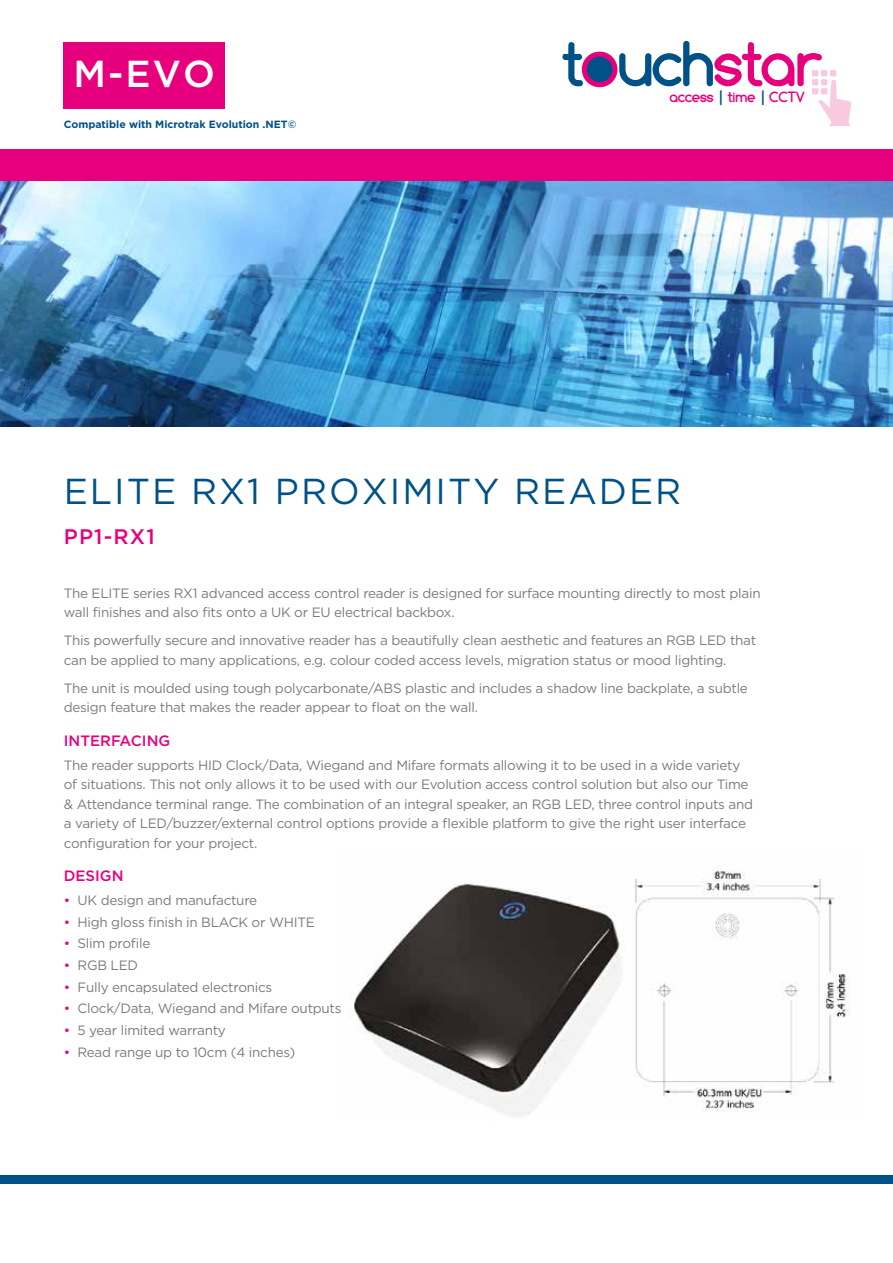
<style>
.page{position:relative;width:893px;height:1263px;background:#fff}
.page>*{position:absolute;margin:0;border:0;box-sizing:border-box;transform-origin:0 0}
.t1{font:500 37.5px "Gotham";color:#fff}
.t2{font:36px "Gotham";letter-spacing:.055em;color:#005187}
.t3{font:500 21px "Gotham";letter-spacing:.055em;color:#e6007d}
.t4{font:500 15px "Gotham";color:#e6007d}
.t5{font:700 14.7px "Comfortaa";letter-spacing:-.01em;color:#e6007d}
.t6{font:13.5px/19.5px "Gotham";letter-spacing:-.02em;color:#7c7b7b}
.t7{font:700 10.5px "Gotham";color:#005187}
.s1{color:#005187}
.s2{color:#e6007d}
</style>
<div class="page">
<img style="left:350px;top:870px;width:500px;height:247px">
<img style="left:0;top:181px;width:893px;height:245px">
<svg style="left:562px;top:41px;width:289px;height:85px"></svg>
<div style="left:0;top:149px;width:893px;height:32px;background:#e6007d"></div>
<div style="left:0;top:1175px;width:893px;height:8px;background:#005187"></div>
<div style="left:64px;top:43px;width:161px;height:66px;background:#e6007d"></div>
<h1 class="t1" style="left:74px;top:50px;width:143px">M-EVO</h1>
<p class="t7" style="left:64px;top:118px;width:234px">Compatible with Microtrak Evolution .NET©</p>
<p class="t5" style="left:670px;top:89px;width:137px">access <span class="s1">|</span> time <span class="s1">|</span> CCTV</p>
<h2 class="t2" style="left:64px;top:468px;width:619px">ELITE RX1 PROXIMITY READER</h2>
<h3 class="t3" style="left:64px;top:523px;width:92px">PP1-RX1</h3>
<p class="t6" style="left:64px;top:583px;width:698px">The ELITE series RX1 advanced access control reader is designed for surface mounting directly to most plain wall finishes and also fits onto a UK or EU electrical backbox.</p>
<p class="t6" style="left:64px;top:630px;width:694px">This powerfully secure and innovative reader has a beautifully clean aesthetic and features an RGB LED that can be applied to many applications, e.g. colour coded access levels, migration status or mood lighting.</p>
<p class="t6" style="left:64px;top:678px;width:686px">The unit is moulded using tough polycarbonate/ABS plastic and includes a shadow line backplate, a subtle design feature that makes the reader appear to float on the wall.</p>
<p class="t4" style="left:64px;top:731px;width:108px">INTERFACING</p>
<p class="t6" style="left:64px;top:755px;width:691px">The reader supports HID Clock/Data, Wiegand and Mifare formats allowing it to be used in a wide variety of situations. This not only allows it to be used with our Evolution access control solution but also our Time &amp; Attendance terminal range. The combination of an integral speaker, an RGB LED, three control inputs and a variety of LED/buzzer/external control options provide a flexible platform to give the right user interface configuration for your project.</p>
<p class="t4" style="left:64px;top:866px;width:61px">DESIGN</p>
<p class="t6" style="left:64px;top:890px;width:195px"><span class="s2">•</span> UK design and manufacture</p>
<p class="t6" style="left:64px;top:912px;width:253px"><span class="s2">•</span> High gloss finish in BLACK or WHITE</p>
<p class="t6" style="left:64px;top:934px;width:88px"><span class="s2">•</span> Slim profile</p>
<p class="t6" style="left:64px;top:955px;width:76px"><span class="s2">•</span> RGB LED</p>
<p class="t6" style="left:64px;top:977px;width:210px"><span class="s2">•</span> Fully encapsulated electronics</p>
<p class="t6" style="left:64px;top:998px;width:279px"><span class="s2">•</span> Clock/Data, Wiegand and Mifare outputs</p>
<p class="t6" style="left:64px;top:1020px;width:164px"><span class="s2">•</span> 5 year limited warranty</p>
<p class="t6" style="left:64px;top:1042px;width:233px"><span class="s2">•</span> Read range up to 10cm (4 inches)</p>
</div>
